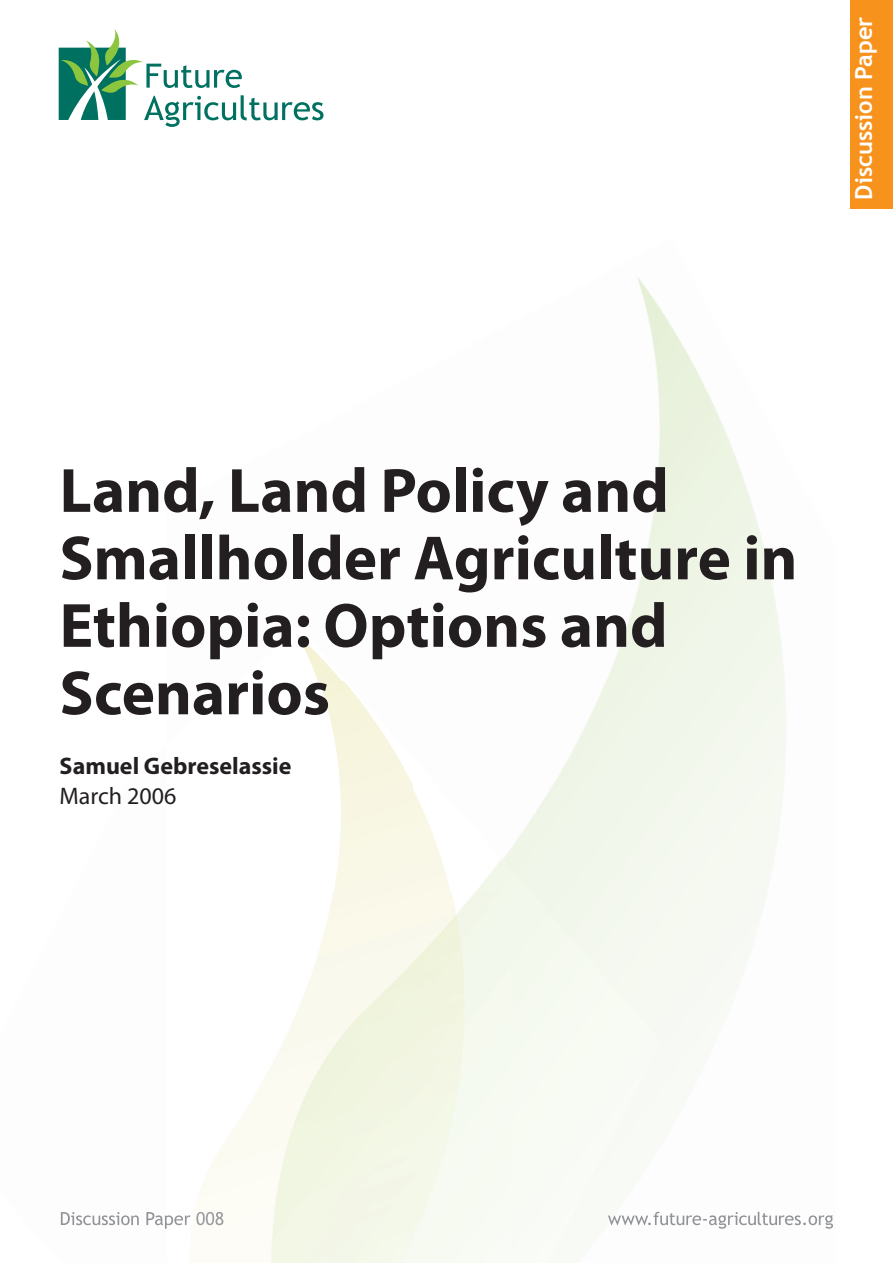
<style>
.page{position:relative;width:893px;height:1263px;background:#fff}
.page>*{position:absolute;margin:0;border:0;box-sizing:border-box;transform-origin:0 0}
.t1{font:700 63px/67.5px "Myriad Pro";color:#231f20}
.t2{font:700 24px "Myriad Pro";color:#231f20}
.t3{font:24px "Myriad Pro";color:#231f20}
.t4{font:700 23.7px "Trebuchet MS";color:#fff}
</style>
<div class="page">
<div style="left:565px;top:740px;width:219px;height:144px;background:#f3f8ee"></div>
<img style="left:513px;top:763px;width:52px;height:129px">
<img style="left:578px;top:634px;width:208px;height:139px">
<img style="left:624px;top:277px;width:162px;height:383px">
<img style="left:611px;top:1212px;width:222px;height:17px">
<img style="left:61px;top:1212px;width:106px;height:17px">
<div style="left:511px;top:892px;width:100px;height:332px;background:#f7faf2"></div>
<div style="left:610px;top:984px;width:50px;height:155px;background:#f7fbf4"></div>
<img style="left:319px;top:681px;width:94px;height:212px">
<img style="left:413px;top:789px;width:100px;height:104px">
<img style="left:511px;top:871px;width:20px;height:22px">
<img style="left:297px;top:635px;width:45px;height:46px">
<img style="left:167px;top:1212px;width:57px;height:17px">
<svg style="left:59px;top:29px;width:264px;height:98px"></svg>
<div style="left:850px;top:0;width:43px;height:208px;background:#f7931d"></div>
<p class="t4" style="left:849px;top:200px;width:184px;rotate:-90deg">Discussion Paper</p>
<p class="t1" style="left:60px;top:455px;width:739px">Land, Land Policy and<br>Smallholder Agriculture in<br>Ethiopia: Options and<br>Scenarios</p>
<p class="t2" style="left:60px;top:751px;width:234px">Samuel Gebreselassie</p>
<p class="t3" style="left:60px;top:781px;width:118px">March 2006</p>
</div>
